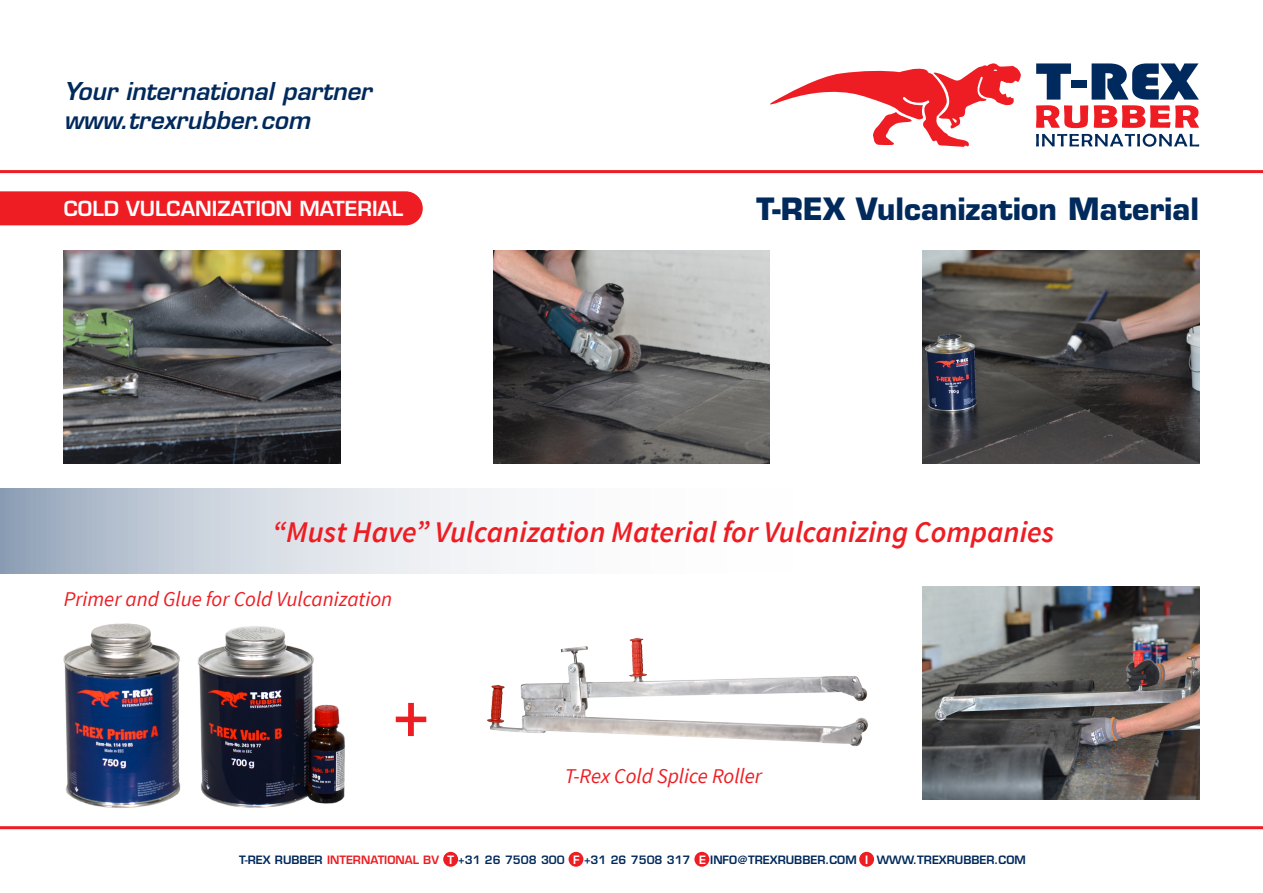
<style>
.page{position:relative;width:1263px;height:893px;background:#fff}
.page>*{position:absolute;margin:0;border:0;box-sizing:border-box;transform-origin:0 0}
.t1{font:italic 600 72px "Source Sans Pro";color:#ee1d23}
.t2{font:italic 600 30px "Source Sans Pro";color:#ee1d23}
.t3{font:700 30px "Eurostile LT Std";color:#00295c}
.t4{font:italic 600 24px/28.8px "Eurostile LT Std";color:#00295c}
.t5{font:italic 21px "Source Sans Pro";color:#ee1d23}
.t6{font:600 20.25px "Eurostile LT Std";color:#fff}
.t7{font:600 11.25px "Eurostile LT Std";color:#00295c}
.s1{color:#ee1d23}
.s2{color:#fff}
</style>
<div class="page">
<svg style="left:770px;top:63px;width:251px;height:84px"></svg>
<svg style="left:1036px;top:134px;width:163px;height:13px"></svg>
<svg style="left:1036px;top:63px;width:163px;height:65px"></svg>
<hr style="left:0;top:170px;width:1263px;height:3px;background:#ee1d23">
<hr style="left:0;top:826px;width:1263px;height:3px;background:#ee1d23">
<div style="left:443px;top:852px;width:15px;height:15px;background:#ee1d23;border-radius:50%"></div>
<div style="left:568px;top:852px;width:15px;height:15px;background:#ee1d23;border-radius:50%"></div>
<div style="left:694px;top:852px;width:15px;height:15px;background:#ee1d23;border-radius:50%"></div>
<div style="left:859px;top:852px;width:15px;height:15px;background:#ee1d23;border-radius:50%"></div>
<img style="left:487px;top:638px;width:381px;height:109px">
<div style="left:0;top:191px;width:423px;height:34px;background:#ee1d23"></div>
<svg style="left:0;top:488px;width:501px;height:85px"></svg>
<img style="left:197px;top:626px;width:148px;height:182px">
<img style="left:63px;top:623px;width:118px;height:185px">
<img style="left:923px;top:251px;width:276px;height:212px">
<img style="left:923px;top:587px;width:276px;height:212px">
<img style="left:493px;top:251px;width:277px;height:212px">
<img style="left:64px;top:251px;width:276px;height:212px">
<h3 class="t4" style="left:64px;top:77px;width:309px">Your international partner www.trexrubber.com</h3>
<p class="t6" style="left:64px;top:196px;width:341px">COLD VULCANIZATION MATERIAL</p>
<p class="t3" style="left:756px;top:190px;width:444px">T-REX Vulcanization Material</p>
<p class="t2" style="left:272px;top:513px;width:783px">“Must Have” Vulcanization Material for Vulcanizing Companies</p>
<p class="t5" style="left:64px;top:586px;width:330px">Primer and Glue for Cold Vulcanization</p>
<p class="t1" style="left:392px;top:674px;width:37px">+</p>
<p class="t5" style="left:565px;top:763px;width:199px">T-Rex Cold Splice Roller</p>
<p class="t7" style="left:239px;top:852px;width:788px">T-REX RUBBER <span class="s1">INTERNATIONAL BV</span> <span class="s2">T</span> +31 26 7508 300 <span class="s2">F</span> +31 26 7508 317 <span class="s2">E</span> INFO@TREXRUBBER.COM <span class="s2">I</span> WWW.TREXRUBBER.COM</p>
</div>
